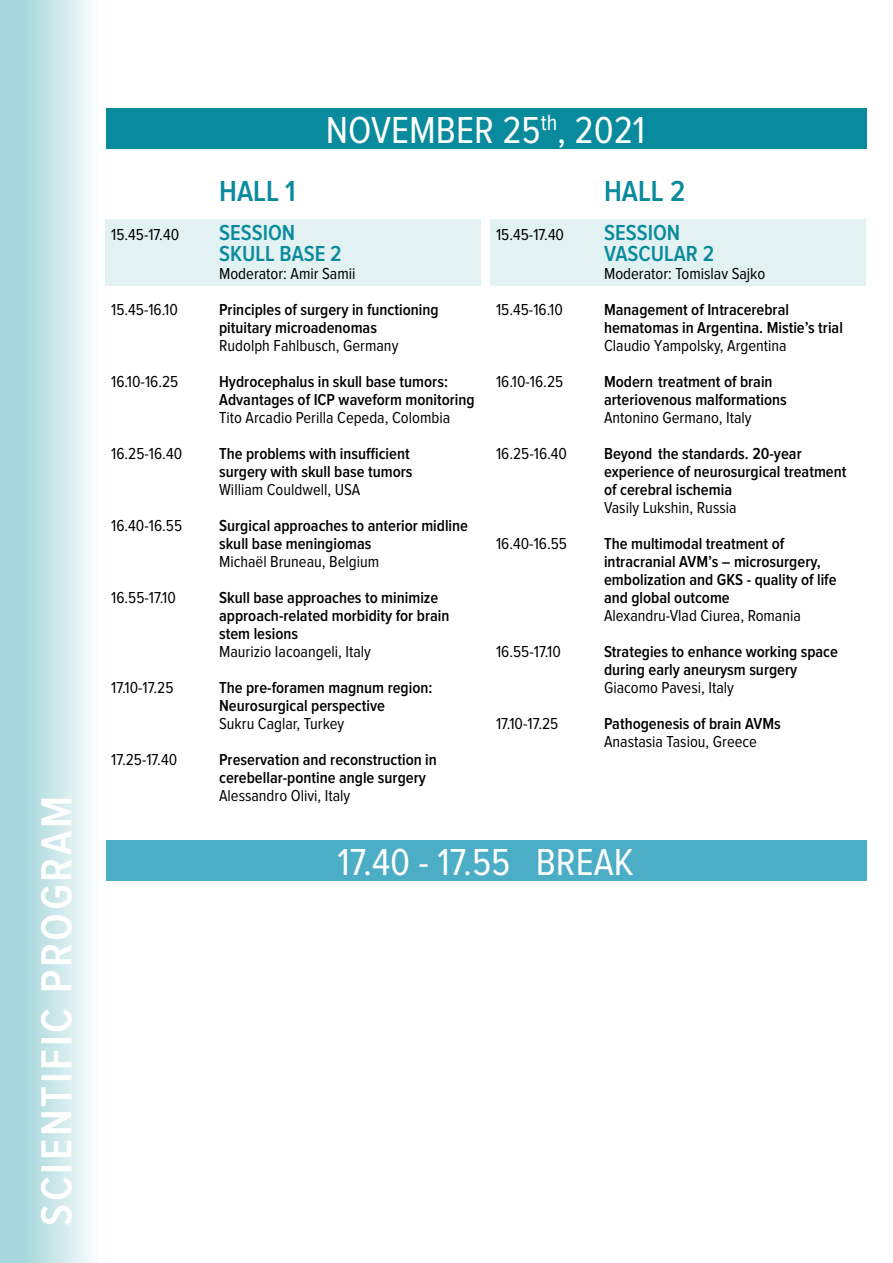
<style>
.page{position:relative;width:893px;height:1263px;background:#fff}
.page>*{position:absolute;margin:0;border:0;box-sizing:border-box;transform-origin:0 0}
.t1{font:600 45px "Proxima Nova Cond";letter-spacing:.06em;color:#fff}
.t2{font:39px "Proxima Nova Cond";color:#fff}
.t3{font:600 30px "Proxima Nova Cond";color:#0a8b9d}
.t4{font:600 22.5px/21px "Proxima Nova Cond";color:#0a8b9d}
.t5{font:600 16.5px/18px "Proxima Nova Cond";color:#000}
.t6{font:16.5px "Proxima Nova Cond";color:#000}
</style>
<div class="page">
<div style="left:106px;top:108px;width:761px;height:41px;background:#0a8b9d"></div>
<div style="left:106px;top:220px;width:375px;height:66px;background:#e2f1f1"></div>
<div style="left:490px;top:220px;width:376px;height:66px;background:#e2f1f1"></div>
<div style="left:0;top:0;width:106px;height:1263px;background:linear-gradient(to right,#97d0d4,#fffefe)"></div>
<div style="left:106px;top:841px;width:761px;height:40px;background:#4cadc6"></div>
<h1 class="t1" style="left:36px;top:1226px;width:432px;rotate:-90deg">SCIENTIFIC PROGRAM</h1>
<h3 class="t3" style="left:219px;top:177px;width:78px">HALL 1</h3>
<h2 class="t2" style="left:326px;top:112px;width:321px">NOVEMBER 25<sup>th</sup>, 2021</h2>
<h3 class="t3" style="left:604px;top:177px;width:83px">HALL 2</h3>
<p class="t6" style="left:111px;top:227px;width:70px">15.45-17.40</p>
<h3 class="t4" style="left:219px;top:223px;width:124px">SESSION<br>SKULL BASE 2</h3>
<p class="t6" style="left:219px;top:266px;width:138px">Moderator: Amir Samii</p>
<p class="t6" style="left:111px;top:302px;width:68px">15.45-16.10</p>
<p class="t5" style="left:219px;top:301px;width:221px">Principles of surgery in functioning pituitary microadenomas</p>
<p class="t6" style="left:111px;top:338px;width:40px">R</p>
<p class="t6" style="left:228px;top:338px;width:172px">udolph Fahlbusch, Germany</p>
<p class="t6" style="left:111px;top:374px;width:69px">16.10-16.25</p>
<p class="t5" style="left:219px;top:373px;width:257px">Hydrocephalus in skull base tumors:<br>Advantages of ICP waveform monitoring</p>
<p class="t6" style="left:111px;top:410px;width:40px">T</p>
<p class="t6" style="left:227px;top:410px;width:225px">ito Arcadio Perilla Cepeda, Colombia</p>
<p class="t6" style="left:111px;top:446px;width:72px">16.25-16.40</p>
<p class="t5" style="left:219px;top:445px;width:195px">The problems with insufficient surgery with skull base tumors</p>
<p class="t6" style="left:219px;top:482px;width:136px">William Couldwell, USA</p>
<p class="t6" style="left:111px;top:518px;width:73px">16.40-16.55</p>
<p class="t5" style="left:219px;top:517px;width:250px">Surgical approaches to anterior midline skull base meningiomas</p>
<p class="t6" style="left:219px;top:554px;width:162px">Michaël Bruneau, Belgium</p>
<p class="t6" style="left:111px;top:590px;width:66px">16.55-17.10</p>
<p class="t5" style="left:219px;top:589px;width:232px">Skull base approaches to minimize approach-related morbidity for brain stem lesions</p>
<p class="t6" style="left:219px;top:644px;width:153px">Maurizio Iacoangeli, Italy</p>
<p class="t6" style="left:111px;top:680px;width:64px">17.10-17.25</p>
<p class="t5" style="left:219px;top:679px;width:215px">The pre-foramen magnum region:<br>Neurosurgical perspective</p>
<p class="t6" style="left:219px;top:716px;width:127px">Sukru Caglar, Turkey</p>
<p class="t6" style="left:111px;top:752px;width:68px">17.25-17.40</p>
<p class="t5" style="left:219px;top:751px;width:219px">Preservation and reconstruction in cerebellar-pontine angle surgery</p>
<p class="t6" style="left:111px;top:788px;width:40px">A</p>
<p class="t6" style="left:228px;top:788px;width:124px">lessandro Olivi, Italy</p>
<p class="t6" style="left:496px;top:227px;width:70px">15.45-17.40</p>
<h3 class="t4" style="left:604px;top:223px;width:112px">SESSION<br>VASCULAR 2</h3>
<p class="t6" style="left:604px;top:266px;width:163px">Moderator: Tomislav Sajko</p>
<p class="t6" style="left:496px;top:302px;width:68px">15.45-16.10</p>
<p class="t5" style="left:604px;top:301px;width:240px">Management of Intracerebral hematomas in Argentina. Mistie’s trial</p>
<p class="t6" style="left:496px;top:338px;width:40px">C</p>
<p class="t6" style="left:613px;top:338px;width:175px">laudio Yampolsky, Argentina</p>
<p class="t6" style="left:496px;top:374px;width:69px">16.10-16.25</p>
<p class="t5" style="left:604px;top:373px;width:184px">Modern treatment of brain arteriovenous malformations</p>
<p class="t6" style="left:496px;top:410px;width:40px">A</p>
<p class="t6" style="left:612px;top:410px;width:141px">ntonino Germano, Italy</p>
<p class="t6" style="left:496px;top:446px;width:72px">16.25-16.40</p>
<p class="t5" style="left:604px;top:445px;width:244px">Beyond the standards. 20-year experience of neurosurgical treatment of cerebral ischemia</p>
<p class="t6" style="left:604px;top:500px;width:134px">Vasily Lukshin, Russia</p>
<p class="t6" style="left:496px;top:536px;width:73px">16.40-16.55</p>
<p class="t5" style="left:604px;top:535px;width:234px">The multimodal treatment of intracranial AVM’s – microsurgery, embolization and GKS - quality of life and global outcome</p>
<p class="t6" style="left:496px;top:608px;width:40px">A</p>
<p class="t6" style="left:612px;top:608px;width:190px">lexandru-Vlad Ciurea, Romania</p>
<p class="t6" style="left:496px;top:644px;width:66px">16.55-17.10</p>
<p class="t5" style="left:604px;top:643px;width:235px">Strategies to enhance working space during early aneurysm surgery</p>
<p class="t6" style="left:604px;top:680px;width:131px">Giacomo Pavesi, Italy</p>
<p class="t6" style="left:496px;top:716px;width:64px">17.10-17.25</p>
<p class="t5" style="left:604px;top:715px;width:178px">Pathogenesis of brain AVMs</p>
<p class="t6" style="left:496px;top:734px;width:40px">A</p>
<p class="t6" style="left:612px;top:734px;width:146px">nastasia Tasiou, Greece</p>
<h2 class="t2" style="left:338px;top:844px;width:298px">17.40 - 17.55 BREAK</h2>
</div>
